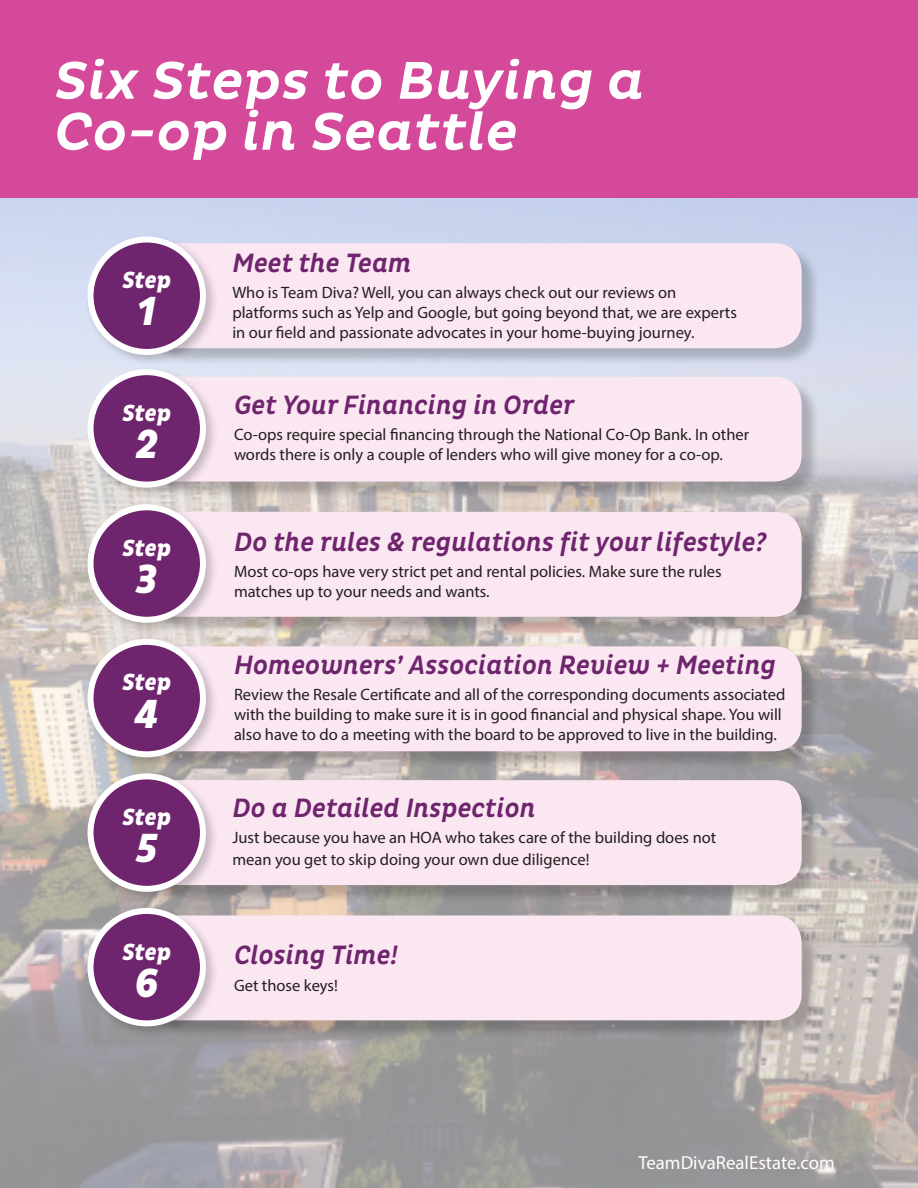
<style>
.page{position:relative;width:918px;height:1188px;background:#fff}
.page>*{position:absolute;margin:0;border:0;box-sizing:border-box;transform-origin:0 0}
.t1{font:italic 500 54px/51px "Pluto";color:#fff}
.t2{font:italic 800 41.4px "Pluto Cond";color:#fff}
.purple_header{font:italic 500 27px "Pluto Cond";color:#6f256d}
.t3{font:italic 800 23.85px "Pluto Cond";color:#fff}
.t4{font:18.9px "Myriad Pro";color:#fff}
.text{font:16.5px/19.8px "Myriad Pro";color:#231f20}
</style>
<div class="page">
<img style="left:0;top:197px;width:918px;height:991px">
<div style="left:0;top:0;width:918px;height:197px;background:#d5499a"></div>
<div style="left:150px;top:246px;width:670px;height:793px;background:#231f20;opacity:.25"></div>
<div style="left:147px;top:377px;width:655px;height:105px;background:#fae7f2;border-radius:27px"></div>
<div style="left:147px;top:512px;width:655px;height:105px;background:#fae7f2;border-radius:27px"></div>
<div style="left:147px;top:646px;width:655px;height:105px;background:#fae7f2;border-radius:27px"></div>
<div style="left:147px;top:780px;width:655px;height:105px;background:#fae7f2;border-radius:27px"></div>
<div style="left:147px;top:915px;width:655px;height:105px;background:#fae7f2;border-radius:27px"></div>
<div style="left:147px;top:243px;width:655px;height:105px;background:#fae7f2;border-radius:27px"></div>
<div style="left:84px;top:233px;width:134px;height:806px;background:#231f20;opacity:.25"></div>
<div style="left:91px;top:240px;width:112px;height:112px;background:#6f256d;border-radius:50%"></div>
<div style="left:88px;top:237px;width:118px;height:118px;border:6px solid #fff;border-radius:50%"></div>
<div style="left:91px;top:372px;width:112px;height:113px;background:#6f256d;border-radius:50%"></div>
<div style="left:88px;top:369px;width:118px;height:119px;border:6px solid #fff;border-radius:50%"></div>
<div style="left:91px;top:507px;width:112px;height:113px;background:#6f256d;border-radius:50%"></div>
<div style="left:88px;top:504px;width:118px;height:119px;border:6px solid #fff;border-radius:50%"></div>
<div style="left:91px;top:642px;width:112px;height:112px;background:#6f256d;border-radius:50%"></div>
<div style="left:88px;top:639px;width:118px;height:118px;border:6px solid #fff;border-radius:50%"></div>
<div style="left:91px;top:776px;width:112px;height:113px;background:#6f256d;border-radius:50%"></div>
<div style="left:88px;top:773px;width:118px;height:119px;border:6px solid #fff;border-radius:50%"></div>
<div style="left:91px;top:911px;width:112px;height:112px;background:#6f256d;border-radius:50%"></div>
<div style="left:88px;top:908px;width:118px;height:118px;border:6px solid #fff;border-radius:50%"></div>
<p class="t1" style="left:54px;top:56px;width:592px">Six Steps to Buying a<br>Co-op in Seattle</p>
<p class="t3" style="left:122px;top:266px;width:51px">Step</p>
<p class="t2" style="left:137px;top:288px;width:20px">1</p>
<p class="t3" style="left:122px;top:399px;width:51px">Step</p>
<p class="t2" style="left:135px;top:420px;width:25px">2</p>
<p class="t3" style="left:122px;top:534px;width:51px">Step</p>
<p class="t2" style="left:136px;top:556px;width:24px">3</p>
<p class="t3" style="left:122px;top:669px;width:51px">Step</p>
<p class="t2" style="left:134px;top:690px;width:26px">4</p>
<p class="t3" style="left:122px;top:803px;width:51px">Step</p>
<p class="t2" style="left:136px;top:825px;width:24px">5</p>
<p class="t3" style="left:122px;top:938px;width:51px">Step</p>
<p class="t2" style="left:135px;top:959px;width:26px">6</p>
<p class="purple_header" style="left:232px;top:247px;width:181px">Meet the Team</p>
<p class="text" style="left:232px;top:283px;width:506px">Who is Team Diva? Well, you can always check out our reviews on platforms such as Yelp and Google, but going beyond that, we are experts in our field and passionate advocates in your home-buying journey.</p>
<p class="purple_header" style="left:234px;top:389px;width:342px">Get Your Financing in Order</p>
<p class="text" style="left:234px;top:424px;width:517px">Co-ops require special financing through the National Co-Op Bank. In other words there is only a couple of lenders who will give money for a co-op.</p>
<p class="purple_header" style="left:234px;top:526px;width:534px">Do the rules &amp; regulations fit your lifestyle?</p>
<p class="text" style="left:234px;top:562px;width:489px">Most co-ops have very strict pet and rental policies. Make sure the rules matches up to your needs and wants.</p>
<p class="purple_header" style="left:234px;top:649px;width:544px">Homeowners’ Association Review + Meeting</p>
<p class="text" style="left:234px;top:685px;width:553px">Review the Resale Certificate and all of the corresponding documents associated with the building to make sure it is in good financial and physical shape. You will also have to do a meeting with the board to be approved to live in the building.</p>
<p class="purple_header" style="left:232px;top:792px;width:305px">Do a Detailed Inspection</p>
<p class="text" style="left:232px;top:827px;width:485px;line-height:21.6px">Just because you have an HOA who takes care of the building does not mean you get to skip doing your own due diligence!</p>
<p class="purple_header" style="left:234px;top:940px;width:166px">Closing Time!</p>
<p class="text" style="left:234px;top:975px;width:105px">Get those keys!</p>
<p class="t4" style="left:638px;top:1151px;width:198px">TeamDivaRealEstate.com</p>
</div>
